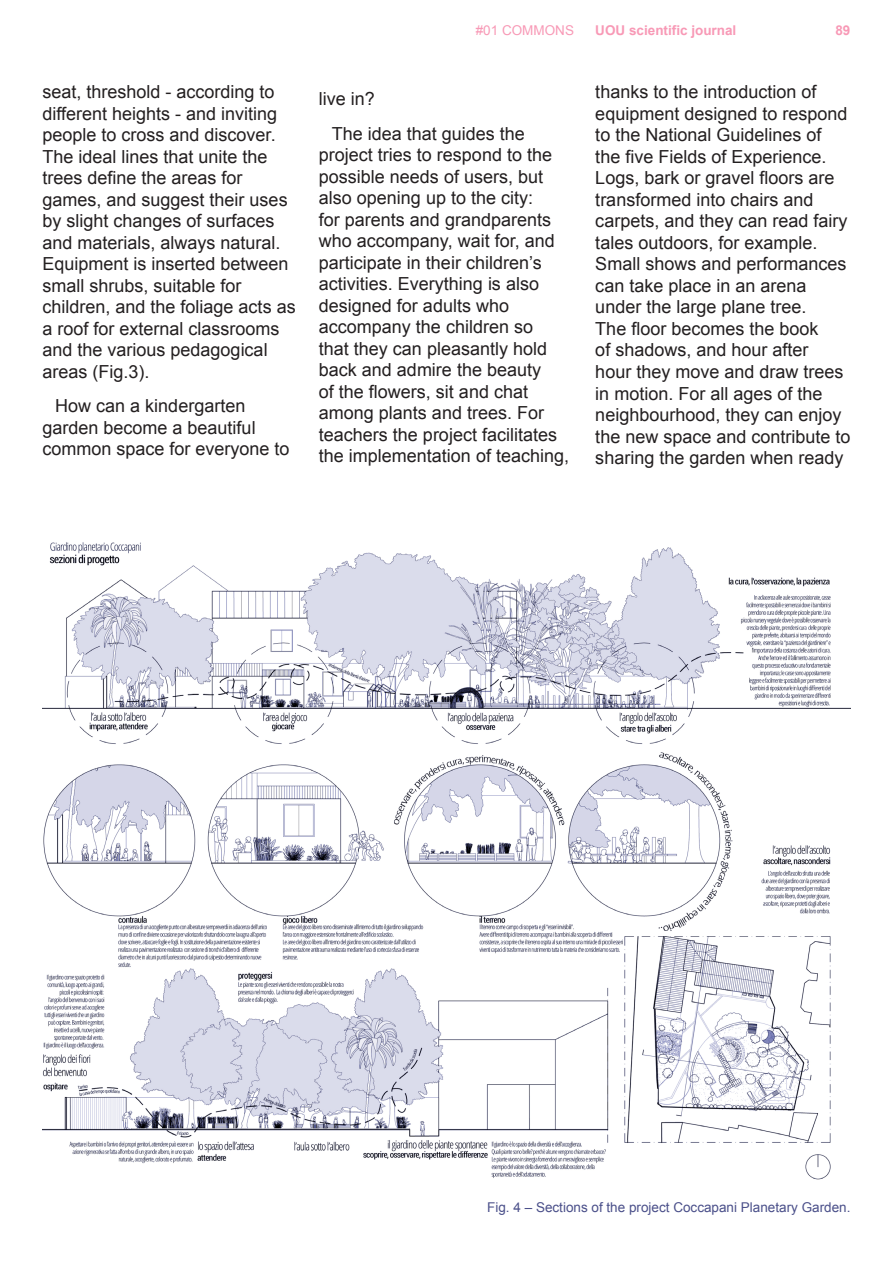
<style>
.page{position:relative;width:893px;height:1263px;background:#fff}
.page>*{position:absolute;margin:0;border:0;box-sizing:border-box;transform-origin:0 0}
.t1{font:18px/21.5px "Arial";color:#231f20}
.t2{font:13.5px "Arial";color:#4b508a}
.t3{font:700 13.5px "Arial";color:#f899b6}
.t4{font:13.5px "Arial";color:#f899b6}
</style>
<div class="page">
<img style="left:43px;top:542px;width:807px;height:638px">
<p class="t1" style="left:43px;top:81px;width:255px">seat, threshold - according to different heights - and inviting people to cross and discover.<br>The ideal lines that unite the trees define the areas for games, and suggest their uses by slight changes of surfaces and materials, always natural.<br>Equipment is inserted between small shrubs, suitable for children, and the foliage acts as a roof for external classrooms and the various pedagogical areas (Fig.3).</p>
<p class="t1" style="left:43px;top:395px;width:249px;text-indent:13px">How can a kindergarten garden become a beautiful common space for everyone to</p>
<p class="t4" style="left:476px;top:21px;width:100px">#01 COMMONS</p>
<p class="t3" style="left:595px;top:21px;width:143px">UOU scientific journal</p>
<p class="t3" style="left:835px;top:21px;width:17px">89</p>
<p class="t1" style="left:319px;top:88px;width:58px">live in?</p>
<p class="t1" style="left:319px;top:123px;width:252px;text-indent:13px">The idea that guides the project tries to respond to the possible needs of users, but also opening up to the city:<br>for parents and grandparents who accompany, wait for, and participate in their children’s activities. Everything is also designed for adults who accompany the children so<br>that they can pleasantly hold back and admire the beauty<br>of the flowers, sit and chat among plants and trees. For teachers the project facilitates the implementation of teaching,</p>
<p class="t1" style="left:595px;top:81px;width:257px">thanks to the introduction of equipment designed to respond to the National Guidelines of the five Fields of Experience.<br>Logs, bark or gravel floors are transformed into chairs and carpets, and they can read fairy tales outdoors, for example.<br>Small shows and performances can take place in an arena under the large plane tree.<br>The floor becomes the book<br>of shadows, and hour after<br>hour they move and draw trees in motion. For all ages of the neighbourhood, they can enjoy the new space and contribute to sharing the garden when ready</p>
<p class="t2" style="left:487px;top:1198px;width:365px">Fig. 4 – Sections of the project Coccapani Planetary Garden.</p>
</div>
